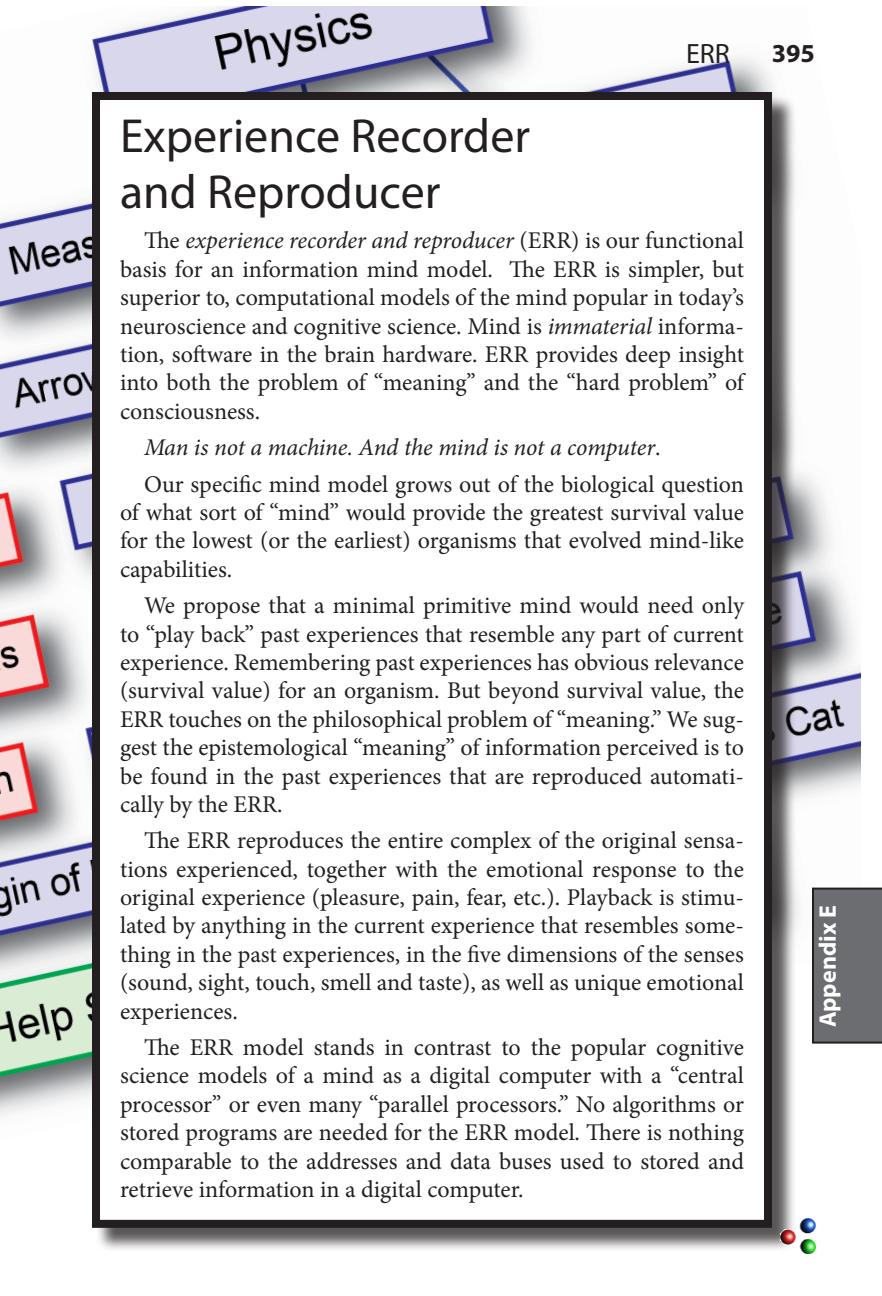
<style>
.page{position:relative;width:882px;height:1296px;background:#fff}
.page>*{position:absolute;margin:0;border:0;box-sizing:border-box;transform-origin:0 0}
.t1{font:48px/56px "Myriad Pro";color:#231f20}
.t2{font:28px "Myriad Pro";color:#231f20}
.t3{font:700 26px "Myriad Pro";color:#231f20}
.t4{font:24px/28.4px "Minion Pro";color:#231f20;text-align:justify}
.t5{font:700 24px "Myriad Pro";color:#fff}
.s1{font-style:italic}
</style>
<div class="page">
<img style="left:33px;top:6px;width:828px;height:1103px">
<svg style="left:0;top:213px;width:33px;height:903px;background:#c3b8bd"></svg>
<div style="left:95px;top:95px;width:702px;height:1158px;background:#231f20;opacity:.75"></div>
<div style="left:96px;top:96px;width:672px;height:1128px;background:#fff"></div>
<div style="left:92px;top:92px;width:680px;height:1136px;border:8px solid #231f20"></div>
<img style="left:780px;top:1218px;width:35px;height:36px">
<div style="left:812px;top:888px;width:70px;height:156px;background:#6c6d70"></div>
<p class="t2" style="left:686px;top:36px;width:45px">ERR</p>
<p class="t3" style="left:772px;top:36px;width:45px">395</p>
<h1 class="t1" style="left:120px;top:107px;width:412px">Experience Recorder and Reproducer</h1>
<p class="t4" style="left:120px;top:227px;width:626px;text-indent:24px">The <span class="s1">experience recorder and reproducer</span> (ERR) is our functional basis for an information mind model. The ERR is simpler, but superior to, computational models of the mind popular in today’s neuroscience and cognitive science. Mind is <span class="s1">immaterial</span> informa&shy;tion, software in the brain hardware. ERR provides deep insight into both the problem of “meaning” and the “hard problem” of consciousness.</p>
<p class="t4" style="left:144px;top:429px;width:602px;line-height:36.4px"><span class="s1">Man is not a machine. And the mind is not a computer</span>.<br>Our specific mind model grows out of the biological question</p>
<p class="t4" style="left:120px;top:498px;width:626px">of what sort of “mind” would provide the greatest survival value for the lowest (or the earliest) organisms that evolved mind-like capabilities.</p>
<p class="t4" style="left:120px;top:591px;width:626px;text-indent:24px">We propose that a minimal primitive mind would need only to “play back” past experiences that resemble any part of current experience. Remembering past experiences has obvious relevance (survival value) for an organism. But beyond survival value, the ERR touches on the philosophical problem of “meaning.” We sug&shy;gest the epistemological “meaning” of information perceived is to be found in the past experiences that are reproduced automati&shy;cally by the ERR.</p>
<p class="t4" style="left:120px;top:827px;width:626px;text-indent:24px">The ERR reproduces the entire complex of the original sensa&shy;tions experienced, together with the emotional response to the original experience (pleasure, pain, fear, etc.). Playback is stimu&shy;lated by anything in the current experience that resembles some&shy;thing in the past experiences, in the five dimensions of the senses (sound, sight, touch, smell and taste), as well as unique emotional experiences.</p>
<p class="t4" style="left:120px;top:1033px;width:626px;text-indent:24px">The ERR model stands in contrast to the popular cognitive science models of a mind as a digital computer with a “central processor” or even many “parallel processors.” No algorithms or stored programs are needed for the ERR model. There is nothing comparable to the addresses and data buses used to stored and retrieve information in a digital computer.</p>
<p class="t5" style="left:812px;top:1027px;width:124px;rotate:-90deg">Appendix E</p>
</div>
